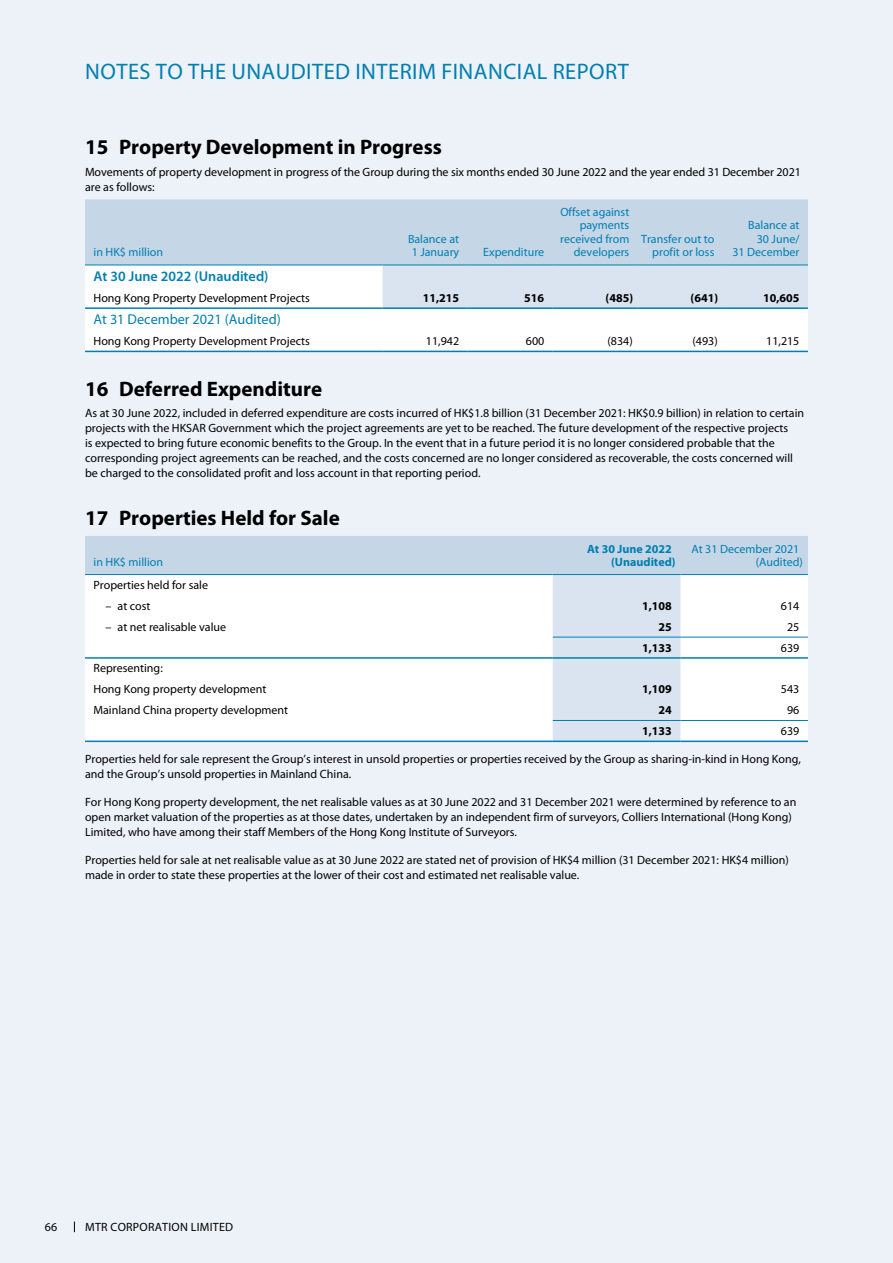
<style>
.page{position:relative;width:893px;height:1263px;background:#edf2f8}
.page>*{position:absolute;margin:0;border:0;box-sizing:border-box;transform-origin:0 0}
.t1{font:22.5px "Myriad Pro";letter-spacing:.02em;color:#007fb1}
.t2{font:700 21px "Myriad Pro";color:#000}
.t3{font:14.25px "Myriad Pro";color:#007fb1}
.t4{font:600 14.25px "Myriad Pro";color:#007fb1}
.t5{font:12px/15px "Myriad Pro";color:#000}
.t6{font:12px/13.5px "Myriad Pro";color:#007fb1;text-align:right}
.t7{font:700 12px "Myriad Pro";color:#000}
.t8{font:700 12px/13.5px "Myriad Pro";color:#007fb1}
.t9{font:12px "Myriad Pro";letter-spacing:.02em;color:#000}
</style>
<div class="page">
<div style="left:85px;top:199px;width:723px;height:66px;background:#c5d6e7"></div>
<div style="left:85px;top:266px;width:723px;height:85px;background:#fff"></div>
<div style="left:383px;top:266px;width:425px;height:41px;background:#d9e4f0"></div>
<hr style="left:85px;top:265px;width:298px;height:1px;background:#007fb1">
<hr style="left:383px;top:265px;width:85px;height:1px;background:#007fb1">
<hr style="left:468px;top:265px;width:85px;height:1px;background:#007fb1">
<hr style="left:553px;top:265px;width:85px;height:1px;background:#007fb1">
<hr style="left:638px;top:265px;width:85px;height:1px;background:#007fb1">
<hr style="left:723px;top:265px;width:85px;height:1px;background:#007fb1">
<hr style="left:85px;top:351px;width:298px;height:1px;background:#007fb1">
<hr style="left:383px;top:351px;width:85px;height:1px;background:#007fb1">
<hr style="left:468px;top:351px;width:85px;height:1px;background:#007fb1">
<hr style="left:553px;top:351px;width:85px;height:1px;background:#007fb1">
<hr style="left:638px;top:351px;width:85px;height:1px;background:#007fb1">
<hr style="left:723px;top:351px;width:85px;height:1px;background:#007fb1">
<hr style="left:85px;top:307px;width:298px;height:2px;background:#007fb1">
<hr style="left:383px;top:307px;width:85px;height:2px;background:#007fb1">
<hr style="left:468px;top:307px;width:85px;height:2px;background:#007fb1">
<hr style="left:553px;top:307px;width:85px;height:2px;background:#007fb1">
<hr style="left:638px;top:307px;width:85px;height:2px;background:#007fb1">
<hr style="left:723px;top:307px;width:85px;height:2px;background:#007fb1">
<svg style="left:85px;top:536px;width:723px;height:204px;background:#eef3f8"></svg>
<hr style="left:85px;top:574px;width:468px;height:1px;background:#007fb1">
<hr style="left:553px;top:574px;width:127px;height:1px;background:#007fb1">
<hr style="left:680px;top:574px;width:128px;height:1px;background:#007fb1">
<hr style="left:85px;top:740px;width:468px;height:2px;background:#007fb1">
<hr style="left:553px;top:740px;width:127px;height:2px;background:#007fb1">
<hr style="left:680px;top:740px;width:128px;height:2px;background:#007fb1">
<hr style="left:553px;top:720px;width:127px;height:1px;background:#007fb1">
<hr style="left:680px;top:720px;width:128px;height:1px;background:#007fb1">
<hr style="left:85px;top:657px;width:468px;height:2px;background:#007fb1">
<hr style="left:553px;top:657px;width:127px;height:2px;background:#007fb1">
<hr style="left:680px;top:657px;width:128px;height:2px;background:#007fb1">
<hr style="left:553px;top:637px;width:127px;height:1px;background:#007fb1">
<hr style="left:680px;top:637px;width:128px;height:1px;background:#007fb1">
<h1 class="t1" style="left:85px;top:59px;width:545px">NOTES TO THE UNAUDITED INTERIM FINANCIAL REPORT</h1>
<h2 class="t2" style="left:85px;top:134px;width:358px">15 Property Development in Progress</h2>
<p class="t5" style="left:85px;top:165px;width:717px">Movements of property development in progress of the Group during the six months ended 30 June 2022 and the year ended 31 December 2021 are as follows:</p>
<p class="t6" style="left:94px;top:246px;width:71px">in HK$ million</p>
<p class="t6" style="left:408px;top:232px;width:53px;text-align:center">Balance at<br>1 January</p>
<p class="t6" style="left:483px;top:246px;width:63px">Expenditure</p>
<p class="t6" style="left:560px;top:205px;width:71px">Offset against payments received from developers</p>
<p class="t6" style="left:641px;top:232px;width:75px">Transfer out to profit or loss</p>
<p class="t6" style="left:732px;top:219px;width:69px">Balance at<br>30 June/<br>31 December</p>
<p class="t4" style="left:94px;top:268px;width:177px">At 30 June 2022 (Unaudited)</p>
<p class="t5" style="left:94px;top:290px;width:218px">Hong Kong Property Development Projects</p>
<p class="t7" style="left:423px;top:290px;width:38px">11,215</p>
<p class="t7" style="left:524px;top:290px;width:21px">516</p>
<p class="t7" style="left:606px;top:290px;width:29px">(485)</p>
<p class="t7" style="left:691px;top:290px;width:29px">(641)</p>
<p class="t7" style="left:763px;top:290px;width:38px">10,605</p>
<p class="t3" style="left:94px;top:312px;width:189px">At 31 December 2021 (Audited)</p>
<p class="t5" style="left:94px;top:334px;width:218px">Hong Kong Property Development Projects</p>
<p class="t5" style="left:426px;top:334px;width:35px">11,942</p>
<p class="t5" style="left:526px;top:334px;width:20px">600</p>
<p class="t5" style="left:607px;top:334px;width:27px">(834)</p>
<p class="t5" style="left:692px;top:334px;width:27px">(493)</p>
<p class="t5" style="left:766px;top:334px;width:35px">11,215</p>
<h2 class="t2" style="left:85px;top:375px;width:239px">16 Deferred Expenditure</h2>
<p class="t5" style="left:85px;top:406px;width:721px">As at 30 June 2022, included in deferred expenditure are costs incurred of HK$1.8 billion (31 December 2021: HK$0.9 billion) in relation to certain projects with the HKSAR Government which the project agreements are yet to be reached. The future development of the respective projects<br>is expected to bring future economic benefits to the Group. In the event that in a future period it is no longer considered probable that the corresponding project agreements can be reached, and the costs concerned are no longer considered as recoverable, the costs concerned will be charged to the consolidated profit and loss account in that reporting period.</p>
<h2 class="t2" style="left:85px;top:504px;width:256px">17 Properties Held for Sale</h2>
<p class="t6" style="left:94px;top:555px;width:71px">in HK$ million</p>
<p class="t8" style="left:611px;top:541px;width:66px;text-indent:-24px">At 30 June 2022 (Unaudited)</p>
<p class="t6" style="left:691px;top:542px;width:113px">At 31 December 2021 (Audited)</p>
<p class="t5" style="left:94px;top:578px;width:116px">Properties held for sale</p>
<p class="t5" style="left:106px;top:599px;width:46px">– at cost</p>
<p class="t7" style="left:642px;top:598px;width:31px">1,108</p>
<p class="t5" style="left:781px;top:599px;width:20px">614</p>
<p class="t5" style="left:106px;top:619px;width:122px">– at net realisable value</p>
<p class="t7" style="left:658px;top:619px;width:15px">25</p>
<p class="t5" style="left:787px;top:619px;width:14px">25</p>
<p class="t7" style="left:642px;top:640px;width:31px">1,133</p>
<p class="t5" style="left:781px;top:640px;width:20px">639</p>
<p class="t5" style="left:94px;top:658px;width:175px;line-height:20.9px">Representing:<br>Hong Kong property development</p>
<p class="t7" style="left:642px;top:681px;width:31px">1,109</p>
<p class="t5" style="left:781px;top:682px;width:20px">543</p>
<p class="t5" style="left:94px;top:703px;width:196px">Mainland China property development</p>
<p class="t7" style="left:658px;top:702px;width:15px">24</p>
<p class="t5" style="left:787px;top:703px;width:14px">96</p>
<p class="t7" style="left:642px;top:723px;width:31px">1,133</p>
<p class="t5" style="left:781px;top:724px;width:20px">639</p>
<p class="t5" style="left:85px;top:752px;width:717px">Properties held for sale represent the Group’s interest in unsold properties or properties received by the Group as sharing-in-kind in Hong Kong, and the Group’s unsold properties in Mainland China.</p>
<p class="t5" style="left:85px;top:795px;width:713px">For Hong Kong property development, the net realisable values as at 30 June 2022 and 31 December 2021 were determined by reference to an open market valuation of the properties as at those dates, undertaken by an independent firm of surveyors, Colliers International (Hong Kong)<br>Limited, who have among their staff Members of the Hong Kong Institute of Surveyors.</p>
<p class="t5" style="left:85px;top:853px;width:705px">Properties held for sale at net realisable value as at 30 June 2022 are stated net of provision of HK$4 million (31 December 2021: HK$4 million) made in order to state these properties at the lower of their cost and estimated net realisable value.</p>
<p class="t5" style="left:45px;top:1219px;width:14px">66</p>
<p class="t9" style="left:85px;top:1220px;width:149px">MTR CORPORATION LIMITED</p>
</div>
